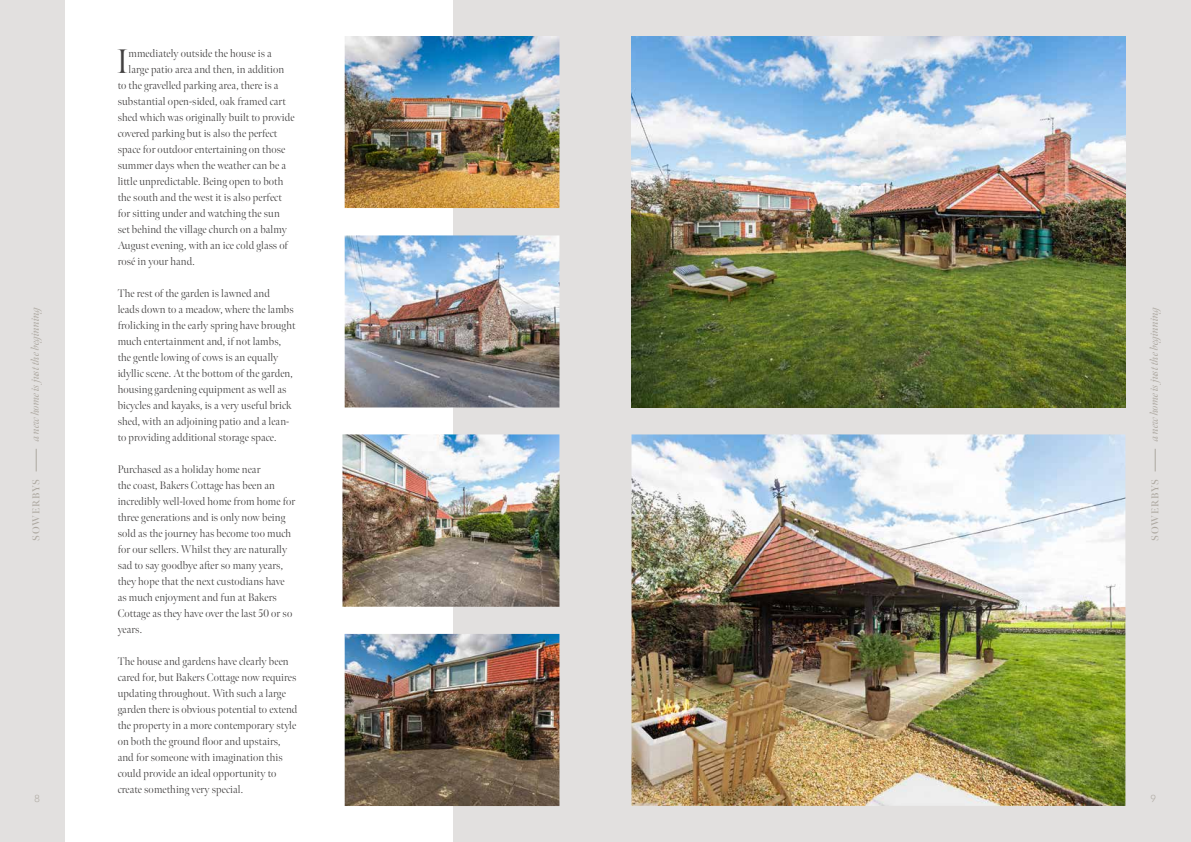
<style>
.page{position:relative;width:1191px;height:842px;background:#fff}
.page>*{position:absolute;margin:0;border:0;box-sizing:border-box;transform-origin:0 0}
.t1{font:300 34px "Meno Banner";color:#434141}
.t2{font:300 11px/16px "Meno Banner";letter-spacing:.01em;color:#434141}
.t3{font:italic 11px "Meno Banner";letter-spacing:-.01em;color:#ada8a0}
.t4{font:600 10px "Meno Banner";letter-spacing:.08em;color:#ada8a0}
.t5{font:300 10px "Quasimoda";color:#ada8a0}
</style>
<div class="page">
<div style="left:0;top:0;width:595px;height:842px;background:#e2e0df"></div>
<div style="left:595px;top:0;width:596px;height:842px;background:#e2e0df"></div>
<svg style="left:36px;top:449px;width:1px;height:22px"></svg>
<svg style="left:1155px;top:449px;width:1px;height:22px"></svg>
<div style="left:65px;top:0;width:387px;height:842px;background:#fff"></div>
<img style="left:342px;top:434px;width:217px;height:173px">
<img style="left:631px;top:36px;width:494px;height:372px">
<img style="left:631px;top:434px;width:494px;height:372px">
<img style="left:345px;top:36px;width:214px;height:172px">
<img style="left:345px;top:235px;width:214px;height:172px">
<img style="left:345px;top:634px;width:214px;height:172px">
<h1 class="t1" style="left:117px;top:41px;width:13px">I</h1>
<p class="t2" style="left:128px;top:46px;width:145px">mmediately outside the house is a</p>
<p class="t2" style="left:128px;top:62px;width:157px">large patio area and then, in addition</p>
<p class="t2" style="left:118px;top:78px;width:162px">to the gravelled parking area, there is a</p>
<p class="t2" style="left:118px;top:94px;width:170px">substantial open-sided, oak framed cart</p>
<p class="t2" style="left:118px;top:110px;width:178px">shed which was originally built to provide</p>
<p class="t2" style="left:118px;top:126px;width:161px">covered parking but is also the perfect</p>
<p class="t2" style="left:118px;top:142px;width:169px">space for outdoor entertaining on those</p>
<p class="t2" style="left:118px;top:158px;width:170px">summer days when the weather can be a</p>
<p class="t2" style="left:118px;top:174px;width:167px">little unpredictable. Being open to both</p>
<p class="t2" style="left:118px;top:190px;width:166px">the south and the west it is also perfect</p>
<p class="t2" style="left:118px;top:206px;width:163px">for sitting under and watching the sun</p>
<p class="t2" style="left:118px;top:222px;width:171px">set behind the village church on a balmy</p>
<p class="t2" style="left:118px;top:238px;width:172px">August evening, with an ice cold glass of</p>
<p class="t2" style="left:118px;top:254px;width:78px">rosé in your hand.</p>
<p class="t2" style="left:118px;top:286px;width:179px">The rest of the garden is lawned and<br>leads down to a meadow, where the lambs frolicking in the early spring have brought much entertainment and, if not lambs, the gentle lowing of cows is an equally idyllic scene. At the bottom of the garden, housing gardening equipment as well as bicycles and kayaks, is a very useful brick shed, with an adjoining patio and a lean&shy;to providing additional storage space.</p>
<p class="t2" style="left:118px;top:462px;width:179px">Purchased as a holiday home near<br>the coast, Bakers Cottage has been an incredibly well-loved home from home for three generations and is only now being sold as the journey has become too much for our sellers. Whilst they are naturally sad to say goodbye after so many years, they hope that the next custodians have as much enjoyment and fun at Bakers Cottage as they have over the last 50 or so years.</p>
<p class="t2" style="left:118px;top:654px;width:181px">The house and gardens have clearly been cared for, but Bakers Cottage now requires updating throughout. With such a large garden there is obvious potential to extend the property in a more contemporary style on both the ground floor and upstairs, and for someone with imagination this could provide an ideal opportunity to create something very special.</p>
<p class="t3" style="left:29px;top:441px;width:138px;rotate:-90deg">a new home is just the beginning</p>
<p class="t3" style="left:1147px;top:441px;width:138px;rotate:-90deg">a new home is just the beginning</p>
<p class="t4" style="left:30px;top:541px;width:63px;rotate:-90deg">SOWERBYS</p>
<p class="t4" style="left:1149px;top:541px;width:63px;rotate:-90deg">SOWERBYS</p>
<p class="t5" style="left:35px;top:791px;width:7px">8</p>
<p class="t5" style="left:1150px;top:791px;width:7px">9</p>
</div>
